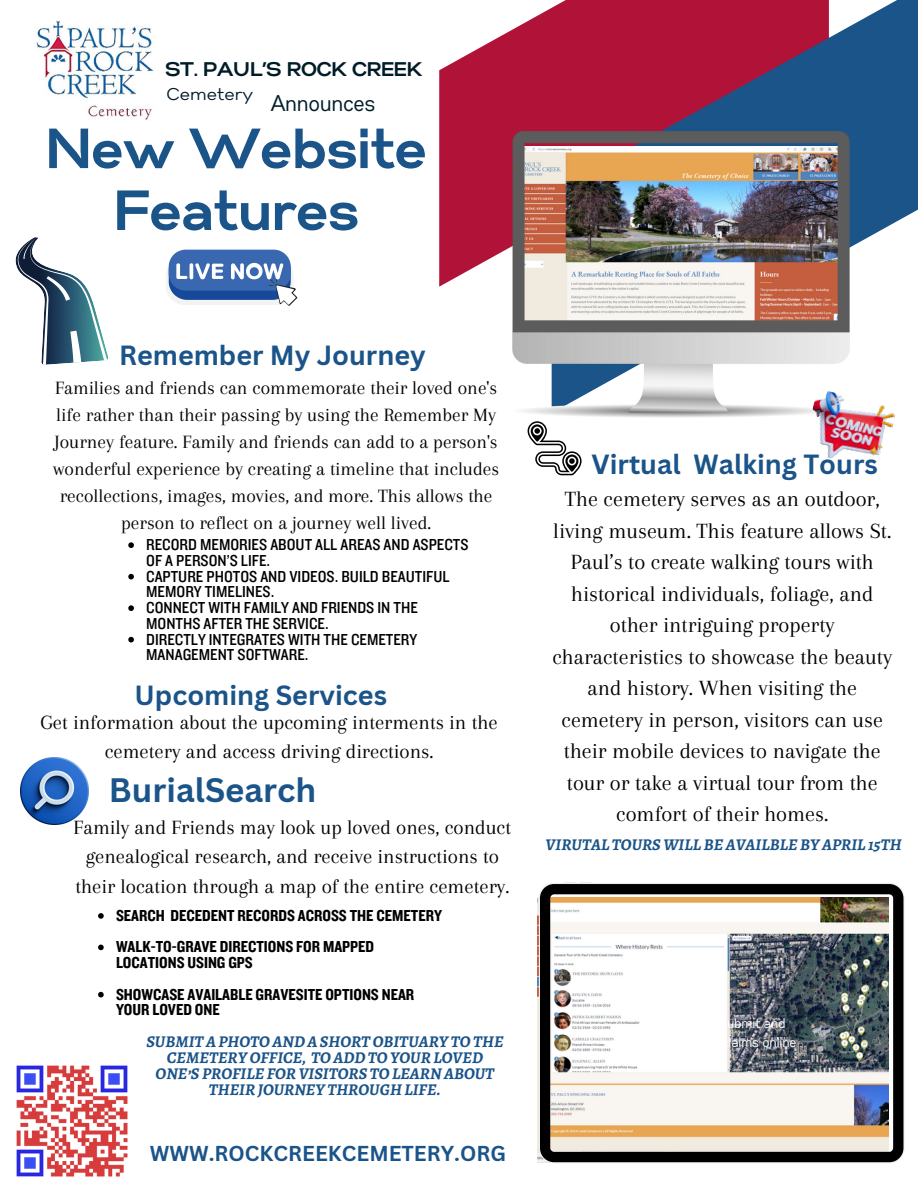
<style>
.page{position:relative;width:918px;height:1188px;background:#fff}
.page>*{position:absolute;margin:0;border:0;box-sizing:border-box;transform-origin:0 0}
.t1{font:700 56.4px/61.8px "Gabriel Sans";color:#1b5489;text-align:center}
.t2{font:700 33px "Canva Sans";color:#1b5489}
.t3{font:700 27px "Canva Sans";color:#1b5489}
.t4{font:22.5px/31.5px "Arapey";color:#000;text-align:center}
.t5{font:22.5px "Gabriel Sans Cond";color:#001c27}
.t6{font:21px/29.2px "Arapey";color:#000;text-align:center}
.t7{font:700 21px "Canva Sans";color:#1b5489}
.t8{font:700 19.8px "Gabriel Sans";color:#001c27}
.t9{font:19.5px/27px "Arapey";color:#000;text-align:center}
.t10{font:16.95px "Gabriel Sans";color:#001c27}
.t11{font:16.5px/15.8px "Knockout 30";color:#000}
.t12{font:italic 700 16.5px/15.8px "Alegreya SC";color:#1b5489;text-align:center}
.t13{font:16.5px/15.8px "Knockout 50";color:#000}
.t14{font:14.1px/19px "Gabriel Sans Cond";color:#fff;text-align:center}
</style>
<div class="page">
<svg style="left:439px;top:7px;width:113px;height:280px;fill:#b01337"></svg>
<svg style="left:552px;top:0;width:366px;height:248px;background:#713a64"></svg>
<img style="left:36px;top:21px;width:118px;height:99px">
<svg style="left:15px;top:237px;width:93px;height:128px"></svg>
<img style="left:21px;top:757px;width:67px;height:68px">
<svg style="left:528px;top:421px;width:54px;height:54px"></svg>
<svg style="left:538px;top:882px;width:367px;height:281px"></svg>
<img style="left:540px;top:884px;width:363px;height:278px">
<img style="left:512px;top:132px;width:338px;height:285px">
<svg style="left:166px;top:250px;width:131px;height:56px"></svg>
<img style="left:803px;top:389px;width:93px;height:70px">
<img style="left:16px;top:1065px;width:112px;height:112px">
<svg style="left:98px;top:913px;width:6px;height:6px"></svg>
<svg style="left:98px;top:945px;width:6px;height:5px"></svg>
<svg style="left:98px;top:992px;width:6px;height:5px"></svg>
<svg style="left:128px;top:542px;width:6px;height:6px"></svg>
<svg style="left:128px;top:574px;width:6px;height:5px"></svg>
<svg style="left:128px;top:605px;width:6px;height:6px"></svg>
<svg style="left:128px;top:637px;width:6px;height:5px"></svg>
<p class="t8" style="left:166px;top:60px;width:258px">ST. PAUL’S ROCK CREEK</p>
<h3 class="t10" style="left:167px;top:87px;width:88px">Cemetery</h3>
<p class="t5" style="left:271px;top:93px;width:106px">Announces</p>
<p class="t1" style="left:46px;top:121px;width:383px">New Website<br>Features</p>
<p class="t3" style="left:119px;top:336px;width:308px">Remember My Journey</p>
<h3 class="t9" style="left:53px;top:374px;width:448px">Families and friends can commemorate their loved one's life rather than their passing by using the Remember My Journey feature. Family and friends can add to a person's wonderful experience by creating a timeline that includes recollections, images, movies, and more. This allows the person to reflect on a journey well lived.</h3>
<h3 class="t11" style="left:146px;top:536px;width:324px">RECORD MEMORIES ABOUT ALL AREAS AND ASPECTS<br>OF A PERSON’S LIFE.</h3>
<h5 class="t11" style="left:146px;top:568px;width:305px">CAPTURE PHOTOS AND VIDEOS. BUILD BEAUTIFUL<br>MEMORY TIMELINES.</h5>
<p class="t11" style="left:146px;top:599px;width:273px">CONNECT WITH FAMILY AND FRIENDS IN THE<br>MONTHS AFTER THE SERVICE.</p>
<h2 class="t11" style="left:146px;top:631px;width:273px">DIRECTLY INTEGRATES WITH THE CEMETERY<br>MANAGEMENT SOFTWARE.</h2>
<p class="t3" style="left:135px;top:676px;width:254px">Upcoming Services</p>
<p class="t6" style="left:41px;top:708px;width:459px">Get information about the upcoming interments in the cemetery and access driving directions.</p>
<h5 class="t2" style="left:109px;top:767px;width:209px">BurialSearch</h5>
<p class="t6" style="left:74px;top:813px;width:439px">Family and Friends may look up loved ones, conduct genealogical research, and receive instructions to their location through a map of the entire cemetery.</p>
<p class="t13" style="left:116px;top:907px;width:328px">SEARCH DECEDENT RECORDS ACROSS THE CEMETERY</p>
<p class="t13" style="left:116px;top:939px;width:260px">WALK-TO-GRAVE DIRECTIONS FOR MAPPED<br>LOCATIONS USING GPS</p>
<p class="t13" style="left:116px;top:986px;width:300px">SHOWCASE AVAILABLE GRAVESITE OPTIONS NEAR<br>YOUR LOVED ONE</p>
<p class="t12" style="left:146px;top:1034px;width:359px">SUBMITAPHOTOANDASHORTOBITUARY TOTHE CEMETERYOFFICE, TOADDTOYOURLOVED ONE’S PROFILE FORVISITORS TOLEARN ABOUT THEIRJOURNEY THROUGH LIFE.</p>
<p class="t7" style="left:150px;top:1139px;width:358px">WWW.ROCKCREEKCEMETERY.ORG</p>
<h5 class="t3" style="left:592px;top:445px;width:288px">Virtual Walking Tours</h5>
<p class="t4" style="left:552px;top:483px;width:341px">The cemetery serves as an outdoor, living museum. This feature allows St.<br>Paul’s to create walking tours with historical individuals, foliage, and other intriguing property characteristics to showcase the beauty and history. When visiting the cemetery in person, visitors can use their mobile devices to navigate the tour or take a virtual tour from the comfort of their homes.</p>
<p class="t12" style="left:546px;top:837px;width:357px">VIRUTAL TOURSWILLBEAVAILBLEBYAPRIL 15TH</p>
<p class="t14" style="left:673px;top:1014px;width:126px">Easily submit and process claims online</p>
</div>
